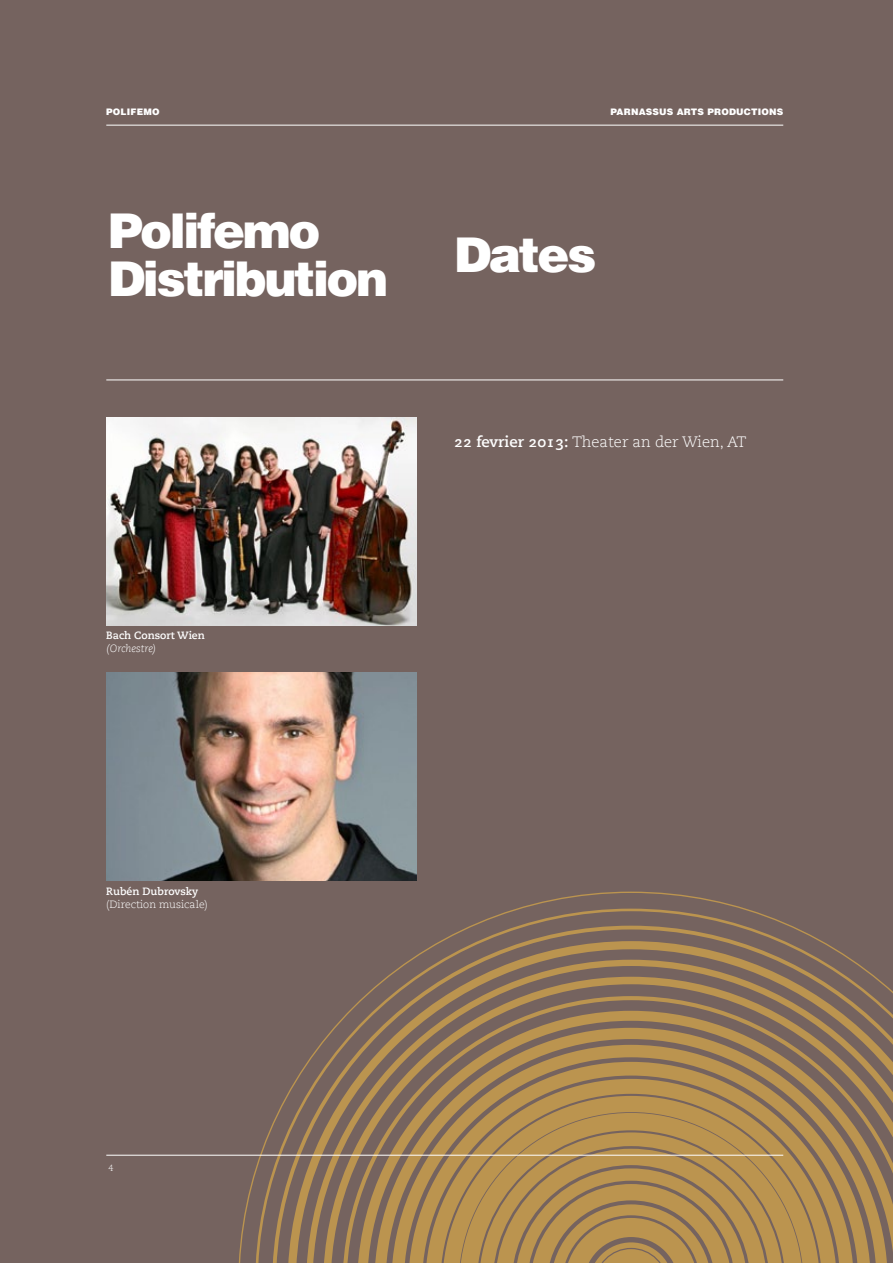
<style>
.page{position:relative;width:893px;height:1263px;background:#75635f}
.page>*{position:absolute;margin:0;border:0;box-sizing:border-box;transform-origin:0 0}
.t1{font:900 48px/48px "Helvetica";letter-spacing:-.05em;color:#fff}
.t2{font:300 15px "PMN Caecilia";color:#fff}
.t3{font:700 10.5px "PMN Caecilia";color:#fff}
.t4{font:300 10.5px "PMN Caecilia";color:#fff}
.t5{font:italic 300 10.5px "PMN Caecilia";color:#fff}
.t6{font:900 9px "Helvetica";letter-spacing:.02em;color:#fff}
.t7{font:300 9px "PMN Caecilia";color:#fff}
.s1{font-weight:700}
</style>
<div class="page">
<svg style="left:238px;top:891px;width:655px;height:372px"></svg>
<hr style="left:106px;top:125px;width:677px;height:1px;background:#fff">
<hr style="left:106px;top:380px;width:677px;height:1px;background:#fff">
<hr style="left:106px;top:1155px;width:677px;height:1px;background:#fff">
<img style="left:106px;top:417px;width:310px;height:208px">
<img style="left:106px;top:672px;width:311px;height:208px">
<p class="t6" style="left:106px;top:106px;width:55px">POLIFEMO</p>
<p class="t6" style="left:611px;top:106px;width:174px">PARNASSUS ARTS PRODUCTIONS</p>
<h1 class="t1" style="left:108px;top:206px;width:282px">Polifemo<br>Distribution</h1>
<h1 class="t1" style="left:454px;top:230px;width:144px">Dates</h1>
<p class="t2" style="left:454px;top:433px;width:294px"><span class="s1">22 fevrier 2013:</span> Theater an der Wien, AT</p>
<p class="t3" style="left:106px;top:629px;width:100px">Bach Consort Wien</p>
<p class="t5" style="left:106px;top:642px;width:52px">(Orchestre)</p>
<p class="t3" style="left:106px;top:885px;width:94px">Rubén Dubrovsky</p>
<p class="t4" style="left:106px;top:898px;width:103px">(Direction musicale)</p>
<p class="t7" style="left:108px;top:1163px;width:7px">4</p>
</div>
